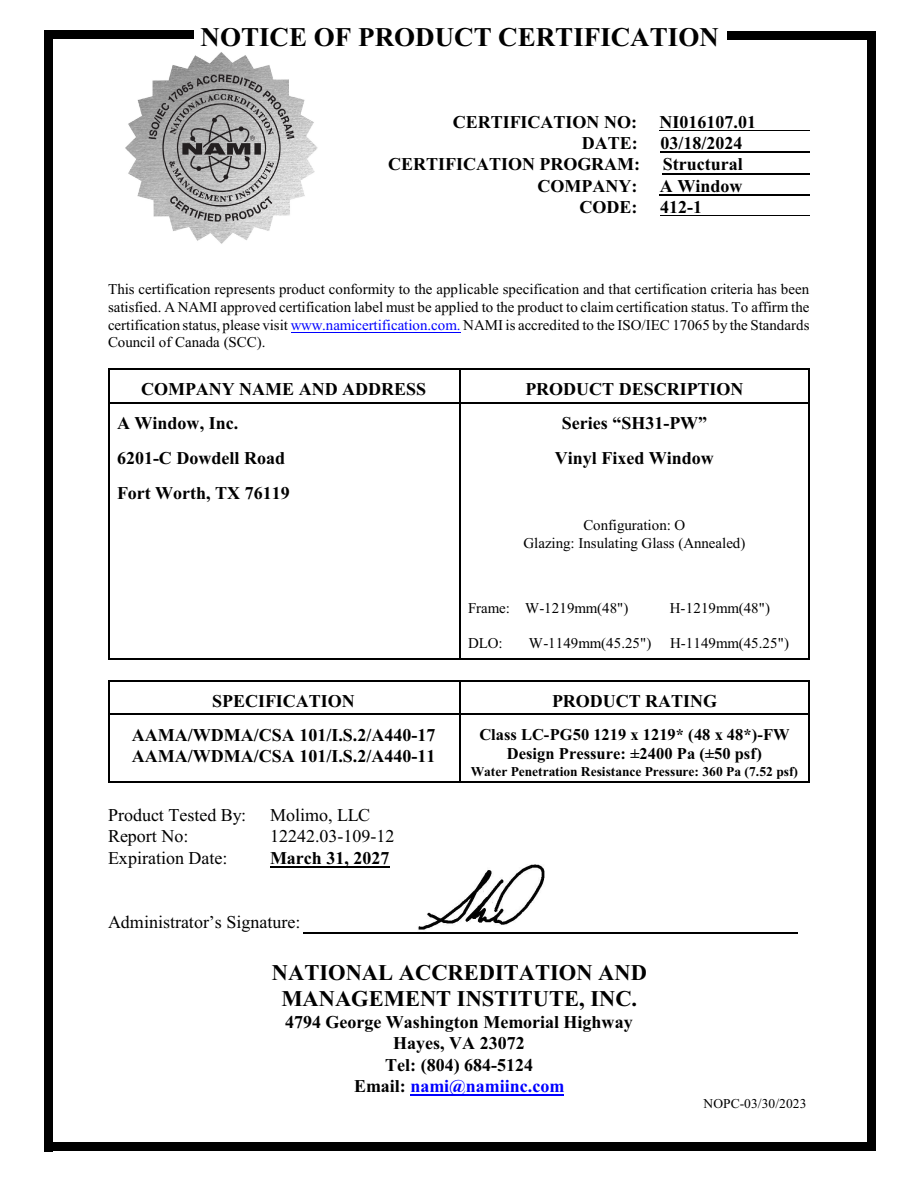
<style>
.page{position:relative;width:918px;height:1188px;background:#fff}
.page>*{position:absolute;margin:0;border:0;box-sizing:border-box;transform-origin:0 0}
.t1{font:700 27px "Times New Roman";color:#000}
.t2{font:700 22.5px/26.2px "Times New Roman";color:#000;text-align:center}
.t3{font:700 18px/21.3px "Times New Roman";color:#000}
.t4{font:18px "Times New Roman";color:#000}
.t5{font:700 16.5px/19.5px "Times New Roman";color:#000;text-align:center}
.t6{font:15px/17.7px "Times New Roman";color:#000;text-align:justify}
.t7{font:700 13.5px "Times New Roman";color:#000}
.t8{font:13.5px "Times New Roman";letter-spacing:.005em;color:#000}
.s1{color:#00f}
</style>
<div class="page">
<hr style="left:108px;top:369px;width:351px;height:1px;background:#000">
<hr style="left:108px;top:370px;width:1px;height:33px;background:#000">
<hr style="left:108px;top:402px;width:351px;height:1px;background:#000">
<hr style="left:809px;top:369px;width:1px;height:34px;background:#000">
<hr style="left:459px;top:369px;width:351px;height:1px;background:#000">
<hr style="left:459px;top:370px;width:1px;height:33px;background:#000">
<hr style="left:459px;top:402px;width:349px;height:1px;background:#000">
<hr style="left:108px;top:403px;width:1px;height:35px;background:#000">
<hr style="left:809px;top:403px;width:1px;height:35px;background:#000">
<hr style="left:459px;top:403px;width:1px;height:35px;background:#000">
<hr style="left:108px;top:438px;width:1px;height:34px;background:#000">
<hr style="left:809px;top:438px;width:1px;height:34px;background:#000">
<hr style="left:459px;top:438px;width:1px;height:34px;background:#000">
<hr style="left:108px;top:472px;width:1px;height:35px;background:#000">
<hr style="left:809px;top:472px;width:1px;height:35px;background:#000">
<hr style="left:459px;top:472px;width:1px;height:35px;background:#000">
<hr style="left:108px;top:507px;width:1px;height:48px;background:#000">
<hr style="left:809px;top:507px;width:1px;height:48px;background:#000">
<hr style="left:459px;top:507px;width:1px;height:48px;background:#000">
<hr style="left:108px;top:556px;width:1px;height:34px;background:#000">
<hr style="left:809px;top:556px;width:1px;height:34px;background:#000">
<hr style="left:459px;top:556px;width:1px;height:34px;background:#000">
<hr style="left:108px;top:590px;width:1px;height:35px;background:#000">
<hr style="left:809px;top:590px;width:1px;height:35px;background:#000">
<hr style="left:459px;top:590px;width:1px;height:35px;background:#000">
<hr style="left:108px;top:658px;width:351px;height:1px;background:#000">
<hr style="left:108px;top:625px;width:1px;height:33px;background:#000">
<hr style="left:809px;top:625px;width:1px;height:34px;background:#000">
<hr style="left:459px;top:658px;width:351px;height:1px;background:#000">
<hr style="left:459px;top:625px;width:1px;height:33px;background:#000">
<hr style="left:108px;top:681px;width:351px;height:1px;background:#000">
<hr style="left:108px;top:682px;width:1px;height:33px;background:#000">
<hr style="left:108px;top:714px;width:351px;height:1px;background:#000">
<hr style="left:809px;top:681px;width:1px;height:34px;background:#000">
<hr style="left:459px;top:681px;width:351px;height:1px;background:#000">
<hr style="left:459px;top:682px;width:1px;height:33px;background:#000">
<hr style="left:459px;top:714px;width:349px;height:1px;background:#000">
<hr style="left:108px;top:782px;width:351px;height:1px;background:#000">
<hr style="left:108px;top:715px;width:1px;height:67px;background:#000">
<hr style="left:809px;top:715px;width:1px;height:68px;background:#000">
<hr style="left:459px;top:782px;width:351px;height:1px;background:#000">
<hr style="left:459px;top:715px;width:1px;height:67px;background:#000">
<img style="left:125px;top:52px;width:193px;height:192px">
<hr style="left:660px;top:130px;width:150px;height:1px;background:#000">
<hr style="left:660px;top:152px;width:150px;height:1px;background:#000">
<hr style="left:663px;top:173px;width:147px;height:1px;background:#000">
<hr style="left:660px;top:194px;width:150px;height:1px;background:#000">
<hr style="left:660px;top:215px;width:150px;height:1px;background:#000">
<hr style="left:291px;top:332px;width:170px;height:1px;background:#00f">
<hr style="left:270px;top:867px;width:119px;height:1px;background:#000">
<hr style="left:410px;top:1095px;width:154px;height:1px;background:#00f">
<div style="left:867px;top:32px;width:8px;height:1119px;background:#000"></div>
<div style="left:728px;top:32px;width:147px;height:8px;background:#000"></div>
<div style="left:44px;top:31px;width:9px;height:1120px;background:#000"></div>
<div style="left:44px;top:30px;width:150px;height:9px;background:#000"></div>
<hr style="left:303px;top:932px;width:495px;height:2px;background:#000">
<div style="left:44px;top:1142px;width:831px;height:9px;background:#000"></div>
<img style="left:418px;top:865px;width:127px;height:65px">
<h1 class="t1" style="left:201px;top:28px;width:520px">NOTICE OF PRODUCT CERTIFICATION</h1>
<p class="t3" style="left:453px;top:113px;width:186px">CERTIFICATION NO:</p>
<p class="t3" style="left:660px;top:113px;width:98px">NI016107.01</p>
<p class="t3" style="left:582px;top:134px;width:57px">DATE:</p>
<p class="t3" style="left:660px;top:134px;width:84px">03/18/2024</p>
<p class="t3" style="left:388px;top:155px;width:254px">CERTIFICATION PROGRAM:</p>
<p class="t3" style="left:663px;top:155px;width:81px">Structural</p>
<p class="t3" style="left:538px;top:177px;width:101px">COMPANY:</p>
<p class="t3" style="left:660px;top:177px;width:84px">A Window</p>
<p class="t3" style="left:580px;top:198px;width:59px">CODE:</p>
<p class="t3" style="left:660px;top:198px;width:43px">412-1</p>
<p class="t6" style="left:108px;top:282px;width:703px">This certification represents product conformity to the applicable specification and that certification criteria has been satisfied. A NAMI approved certification label must be applied to the product to claim certification status. To affirm the certification status, please visit <span class="s1">www.namicertification.com.</span> NAMI is accredited to the ISO/IEC 17065 by the Standards Council of Canada (SCC).</p>
<p class="t3" style="left:141px;top:380px;width:287px">COMPANY NAME AND ADDRESS</p>
<p class="t3" style="left:525px;top:380px;width:220px">PRODUCT DESCRIPTION</p>
<p class="t3" style="left:117px;top:415px;width:123px">A Window, Inc.</p>
<p class="t3" style="left:562px;top:415px;width:147px">Series “SH31-PW”</p>
<p class="t3" style="left:117px;top:449px;width:170px">6201-C Dowdell Road</p>
<p class="t3" style="left:555px;top:449px;width:160px">Vinyl Fixed Window</p>
<p class="t3" style="left:117px;top:484px;width:174px">Fort Worth, TX 76119</p>
<p class="t6" style="left:523px;top:517px;width:224px;text-align:center">Configuration: O<br>Glazing: Insulating Glass (Annealed)</p>
<p class="t6" style="left:468px;top:601px;width:162px">Frame: W-1219mm(48")</p>
<p class="t6" style="left:670px;top:601px;width:102px">H-1219mm(48")</p>
<p class="t6" style="left:468px;top:635px;width:36px">DLO:</p>
<p class="t6" style="left:529px;top:635px;width:124px">W-1149mm(45.25")</p>
<p class="t6" style="left:670px;top:635px;width:120px">H-1149mm(45.25")</p>
<p class="t3" style="left:212px;top:692px;width:144px">SPECIFICATION</p>
<p class="t3" style="left:552px;top:692px;width:167px">PRODUCT RATING</p>
<p class="t3" style="left:132px;top:726px;width:305px">AAMA/WDMA/CSA 101/I.S.2/A440-17<br>AAMA/WDMA/CSA 101/I.S.2/A440-11</p>
<p class="t5" style="left:479px;top:726px;width:312px">Class LC-PG50 1219 x 1219* (48 x 48*)-FW<br>Design Pressure: ±2400 Pa (±50 psf)</p>
<p class="t7" style="left:471px;top:767px;width:329px">Water Penetration Resistance Pressure: 360 Pa (7.52 psf)</p>
<p class="t4" style="left:108px;top:809px;width:140px">Product Tested By:</p>
<p class="t4" style="left:270px;top:809px;width:102px">Molimo, LLC</p>
<p class="t4" style="left:108px;top:830px;width:82px">Report No:</p>
<p class="t4" style="left:270px;top:830px;width:126px">12242.03-109-12</p>
<p class="t4" style="left:108px;top:852px;width:121px">Expiration Date:</p>
<p class="t3" style="left:270px;top:849px;width:121px">March 31, 2027</p>
<p class="t4" style="left:108px;top:915px;width:194px">Administrator’s Signature:</p>
<h2 class="t2" style="left:272px;top:961px;width:376px">NATIONAL ACCREDITATION AND<br>MANAGEMENT INSTITUTE, INC.</h2>
<p class="t3" style="left:285px;top:1013px;width:349px;text-align:center">4794 George Washington Memorial Highway<br>Hayes, VA 23072<br>Tel: (804) 684-5124<br>Email: <span class="s1">nami@namiinc.com</span></p>
<p class="t8" style="left:704px;top:1099px;width:104px">NOPC-03/30/2023</p>
</div>
